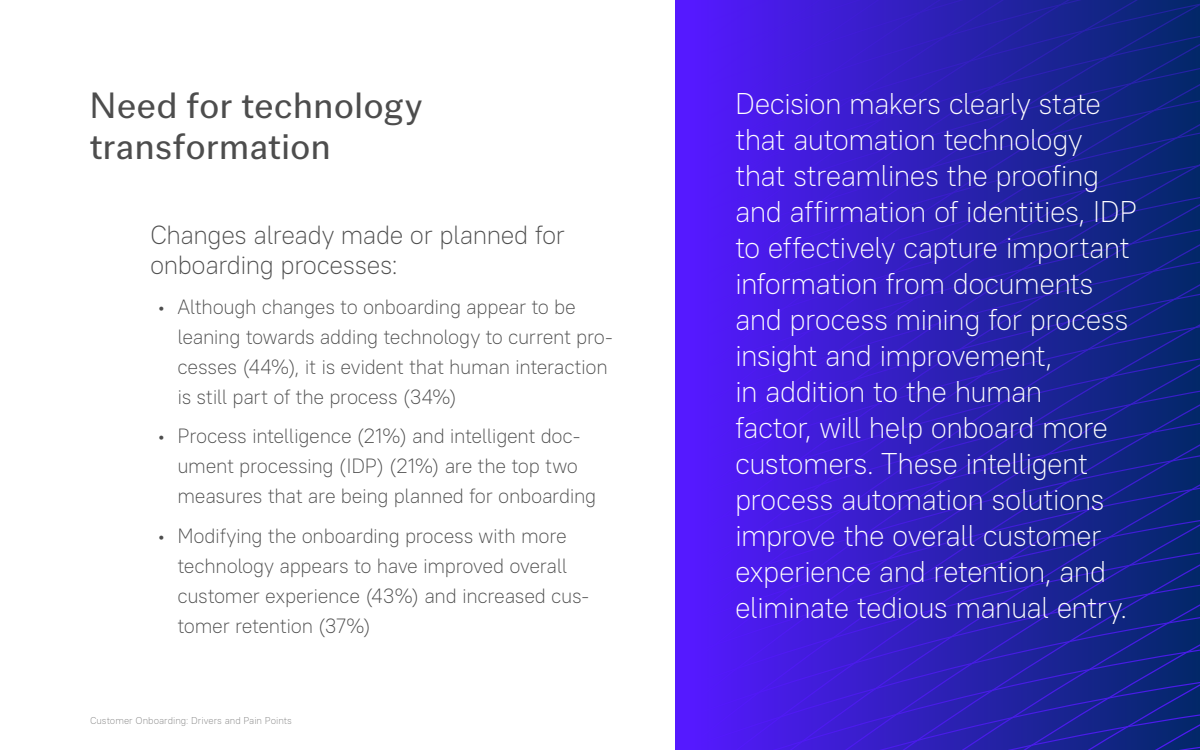
<style>
.page{position:relative;width:1200px;height:750px;background:#fff}
.page>*{position:absolute;margin:0;border:0;box-sizing:border-box;transform-origin:0 0}
.header_58{font:100 37.5px/41.2px "Co Fo X Beta 1";letter-spacing:.035em;color:#4d4d4d}
.main_33{font:200 30px/36px "PT Root";letter-spacing:-.025em;color:#fff}
.main_33-2{font:200 26.25px/30px "PT Root";letter-spacing:-.015em;color:#4d4d4d}
.t1{font:200 20.62px/30px "PT Root";letter-spacing:-.015em;color:#4d4d4d}
.t2{font:200 10px "PT Root";color:#808080}
</style>
<div class="page">
<div style="left:675px;top:0;width:525px;height:750px;background:#5519ff"></div>
<svg style="left:727px;top:0;width:473px;height:21px;background:#2920af"></svg>
<svg style="left:727px;top:21px;width:473px;height:41px;background:#2920af"></svg>
<svg style="left:727px;top:62px;width:473px;height:41px;background:#2920af"></svg>
<svg style="left:727px;top:103px;width:473px;height:42px;background:#2920b0"></svg>
<svg style="left:727px;top:145px;width:473px;height:43px;background:#2920b0"></svg>
<svg style="left:727px;top:188px;width:473px;height:42px;background:#2920b0"></svg>
<svg style="left:727px;top:230px;width:473px;height:44px;background:#2a20b0"></svg>
<svg style="left:727px;top:274px;width:473px;height:43px;background:#2a20b0"></svg>
<svg style="left:727px;top:317px;width:473px;height:40px;background:#2a20b0"></svg>
<svg style="left:727px;top:357px;width:473px;height:40px;background:#2a20b1"></svg>
<svg style="left:727px;top:397px;width:473px;height:353px;background:#2a20b1"></svg>
<p class="header_58" style="left:90px;top:85px;width:334px">Need for technology transformation</p>
<p class="main_33-2" style="left:150px;top:220px;width:417px">Changes already made or planned for onboarding processes:</p>
<p class="t1" style="left:178px;top:291px;width:437px;text-indent:-21px">• Although changes to onboarding appear to be leaning towards adding technology to current pro&shy;cesses (44%), it is evident that human interaction is still part of the process (34%)</p>
<p class="t1" style="left:178px;top:421px;width:420px;text-indent:-21px">• Process intelligence (21%) and intelligent doc&shy;ument processing (IDP) (21%) are the top two measures that are being planned for onboarding</p>
<p class="t1" style="left:178px;top:520px;width:413px;text-indent:-21px">• Modifying the onboarding process with more technology appears to have improved overall customer experience (43%) and increased cus&shy;tomer retention (37%)</p>
<p class="t2" style="left:90px;top:714px;width:203px">Customer Onboarding: Drivers and Pain Points</p>
<p class="main_33" style="left:735px;top:85px;width:404px">Decision makers clearly state that automation technology that streamlines the proofing and affirmation of identities, IDP to effectively capture important information from documents and process mining for process insight and improvement,<br>in addition to the human<br>factor, will help onboard more customers. These intelligent process automation solutions improve the overall customer experience and retention, and eliminate tedious manual entry.</p>
</div>
